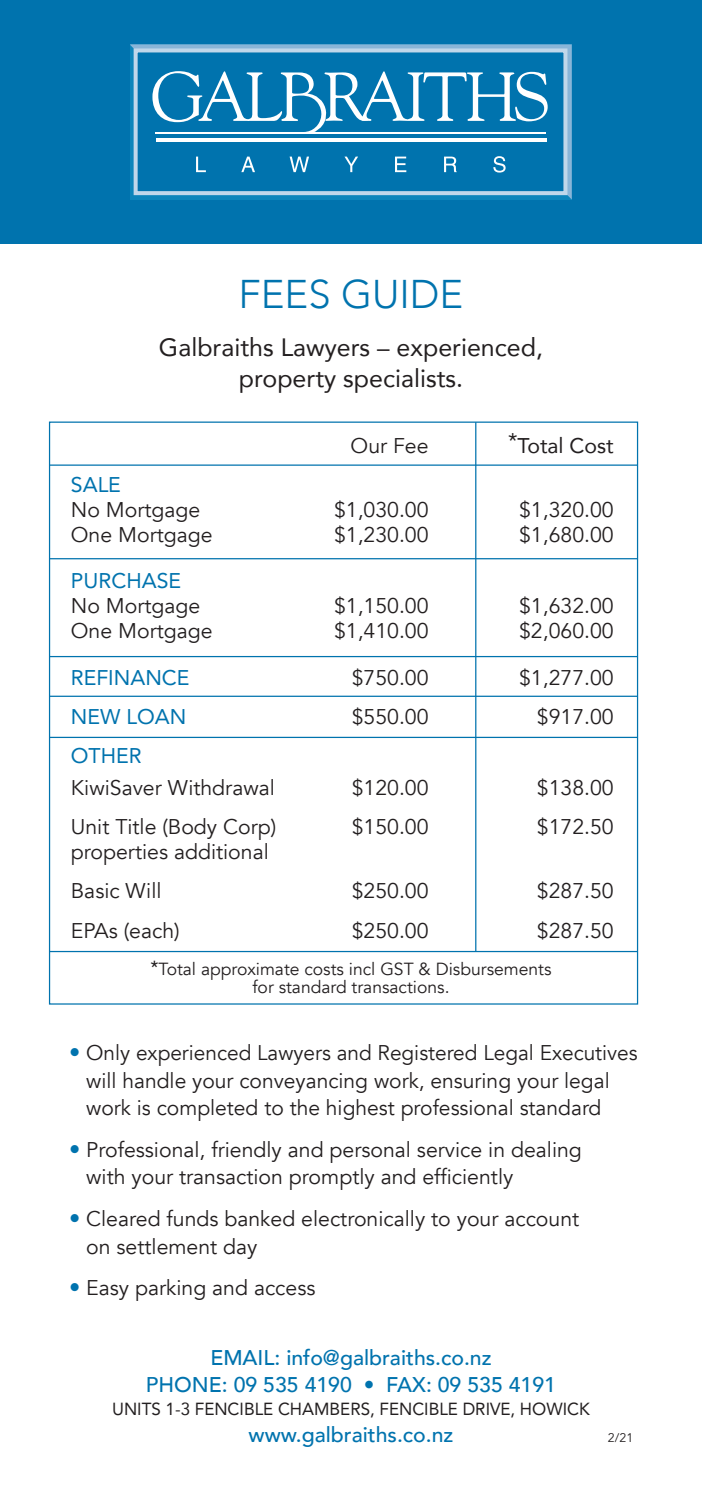
<style>
.page{position:relative;width:702px;height:1489px;background:#fff}
.page>*{position:absolute;margin:0;border:0;box-sizing:border-box;transform-origin:0 0}
.t1{font:300 40px "Avenir";color:#0073ae}
.t2{font:25px/30px "Avenir";color:#231f20;text-align:center}
.t3{font:21.25px/27.5px "Avenir";color:#231f20}
.t4{font:500 21.25px/27.5px "Avenir";color:#0073ae;text-align:center}
.t5{font:21.25px "Avenir";color:#0073ae}
.t6{font:21.25px "Avenir";color:#231f20}
.t7{font:17.5px/17.5px "Avenir";color:#231f20;text-align:center}
.t8{font:17.5px "Avenir";color:#231f20}
.t9{font:12.5px "Avenir";color:#231f20}
.s1{font-weight:500}
.s2{font-size:22.5px;color:#0073ae}
</style>
<div class="page">
<div style="left:0;top:0;width:702px;height:244px;background:#0073ae"></div>
<svg style="left:130px;top:44px;width:441px;height:155px;background:#4b9dc9"></svg>
<div style="left:136px;top:50px;width:429px;height:143px;background:#0073ae"></div>
<div style="left:134px;top:48px;width:433px;height:147px;border:4px solid #c0d7ea"></div>
<hr style="left:155px;top:132px;width:391px;height:2px;background:#fff">
<hr style="left:156px;top:138px;width:390px;height:4px;background:#fff">
<svg style="left:152px;top:71px;width:395px;height:61px"></svg>
<svg style="left:196px;top:157px;width:10px;height:15px"></svg>
<svg style="left:241px;top:157px;width:14px;height:15px"></svg>
<svg style="left:289px;top:157px;width:20px;height:15px"></svg>
<svg style="left:344px;top:157px;width:14px;height:15px"></svg>
<svg style="left:395px;top:157px;width:11px;height:15px"></svg>
<svg style="left:444px;top:157px;width:13px;height:15px"></svg>
<svg style="left:493px;top:156px;width:12px;height:16px"></svg>
<hr style="left:49px;top:464px;width:588px;height:2px;background:#0073ae">
<hr style="left:50px;top:558px;width:587px;height:1px;background:#0073ae">
<hr style="left:50px;top:950px;width:587px;height:2px;background:#0073ae">
<hr style="left:50px;top:736px;width:587px;height:2px;background:#0073ae">
<hr style="left:50px;top:695px;width:587px;height:2px;background:#0073ae">
<hr style="left:50px;top:656px;width:587px;height:1px;background:#0073ae">
<hr style="left:475px;top:422px;width:1px;height:529px;background:#0073ae">
<p class="t1" style="left:239px;top:270px;width:226px">FEES GUIDE</p>
<p class="t2" style="left:159px;top:332px;width:385px">Galbraiths Lawyers – experienced, property specialists.</p>
<p class="t3" style="left:350px;top:432px;width:79px">Our Fee</p>
<p class="t6" style="left:508px;top:428px;width:107px">*Total Cost</p>
<p class="t5" style="left:71px;top:467px;width:52px">SALE</p>
<p class="t3" style="left:71px;top:496px;width:131px">No Mortgage</p>
<p class="t3" style="left:334px;top:496px;width:96px">$1,030.00</p>
<p class="t3" style="left:519px;top:496px;width:96px">$1,320.00</p>
<p class="t3" style="left:71px;top:521px;width:143px">One Mortgage</p>
<p class="t3" style="left:334px;top:521px;width:96px">$1,230.00</p>
<p class="t3" style="left:519px;top:521px;width:96px">$1,680.00</p>
<p class="t5" style="left:71px;top:563px;width:112px">PURCHASE</p>
<p class="t3" style="left:71px;top:592px;width:131px">No Mortgage</p>
<p class="t3" style="left:334px;top:592px;width:96px">$1,150.00</p>
<p class="t3" style="left:519px;top:592px;width:96px">$1,632.00</p>
<p class="t3" style="left:71px;top:617px;width:143px">One Mortgage</p>
<p class="t3" style="left:334px;top:617px;width:96px">$1,410.00</p>
<p class="t3" style="left:519px;top:617px;width:96px">$2,060.00</p>
<p class="t5" style="left:71px;top:660px;width:120px">REFINANCE</p>
<p class="t3" style="left:352px;top:664px;width:78px">$750.00</p>
<p class="t3" style="left:519px;top:664px;width:96px">$1,277.00</p>
<p class="t5" style="left:71px;top:699px;width:117px">NEW LOAN</p>
<p class="t3" style="left:352px;top:703px;width:78px">$550.00</p>
<p class="t3" style="left:537px;top:703px;width:78px">$917.00</p>
<p class="t5" style="left:71px;top:738px;width:72px">OTHER</p>
<p class="t3" style="left:71px;top:774px;width:205px">KiwiSaver Withdrawal</p>
<p class="t3" style="left:352px;top:774px;width:78px">$120.00</p>
<p class="t3" style="left:537px;top:774px;width:78px">$138.00</p>
<p class="t3" style="left:71px;top:813px;width:207px">Unit Title (Body Corp)</p>
<p class="t3" style="left:352px;top:813px;width:78px">$150.00</p>
<p class="t3" style="left:537px;top:813px;width:78px">$172.50</p>
<p class="t3" style="left:71px;top:838px;width:199px">properties additional</p>
<p class="t3" style="left:71px;top:877px;width:92px">Basic Will</p>
<p class="t3" style="left:352px;top:877px;width:78px">$250.00</p>
<p class="t3" style="left:537px;top:877px;width:78px">$287.50</p>
<p class="t3" style="left:71px;top:916px;width:110px">EPAs (each)</p>
<p class="t3" style="left:352px;top:916px;width:78px">$250.00</p>
<p class="t3" style="left:537px;top:916px;width:78px">$287.50</p>
<p class="t7" style="left:150px;top:960px;width:402px"><span class="s1">*</span>Total approximate costs incl GST &amp; Disbursements for standard transactions.</p>
<p class="t3" style="left:86px;top:1039px;width:553px;text-indent:-17px"><span class="s2">•</span> Only experienced Lawyers and Registered Legal Executives will handle your conveyancing work, ensuring your legal work is completed to the highest professional standard</p>
<p class="t3" style="left:86px;top:1136px;width:497px;text-indent:-17px"><span class="s2">•</span> Professional, friendly and personal service in dealing with your transaction promptly and efficiently</p>
<p class="t3" style="left:86px;top:1205px;width:494px;text-indent:-17px"><span class="s2">•</span> Cleared funds banked electronically to your account on settlement day</p>
<p class="t3" style="left:69px;top:1274px;width:248px"><span class="s2">•</span> Easy parking and access</p>
<p class="t4" style="left:146px;top:1342px;width:411px">EMAIL: info@galbraiths.co.nz<br>PHONE: 09 535 4190 • FAX: 09 535 4191</p>
<p class="t8" style="left:112px;top:1394px;width:479px">UNITS 1-3 FENCIBLE CHAMBERS, FENCIBLE DRIVE, HOWICK</p>
<p class="t4" style="left:248px;top:1419px;width:206px">www.galbraiths.co.nz</p>
<p class="t9" style="left:608px;top:1429px;width:27px">2/21</p>
</div>
